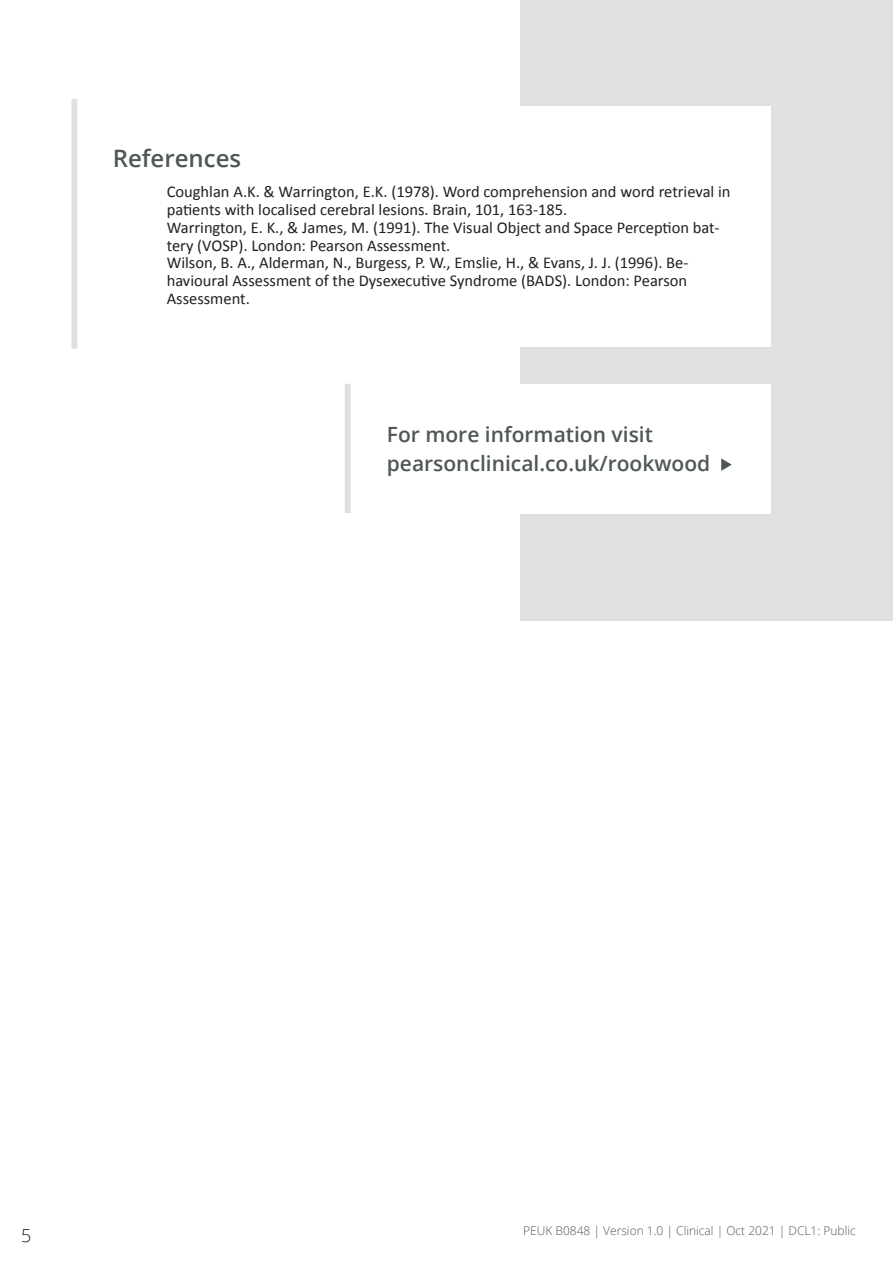
<style>
.page{position:relative;width:893px;height:1263px;background:#fff}
.page>*{position:absolute;margin:0;border:0;box-sizing:border-box;transform-origin:0 0}
.t1{font:600 24px "Open Sans";color:#505759}
.Callout{font:600 21px/28.5px "Open Sans";color:#505759}
.t2{font:300 18px "Open Sans";color:#231f20}
.List_Paragraph{font:16.5px/17.9px "Calibri";color:#231f20}
.Copyright{font:300 12px "Open Sans";color:#505759}
</style>
<div class="page">
<div style="left:521px;top:0;width:372px;height:621px;background:#dfe1e1"></div>
<div style="left:74px;top:106px;width:696px;height:240px;background:#fff"></div>
<div style="left:71px;top:99px;width:6px;height:250px;background:#dfe1e1"></div>
<div style="left:349px;top:384px;width:421px;height:129px;background:#fff"></div>
<svg style="left:721px;top:458px;width:11px;height:13px"></svg>
<div style="left:345px;top:384px;width:6px;height:129px;background:#dfe1e1"></div>
<h2 class="t1" style="left:113px;top:141px;width:130px">References</h2>
<p class="List_Paragraph" style="left:167px;top:182px;width:565px">Coughlan A.K. &amp; Warrington, E.K. (1978). Word comprehension and word retrieval in patients with localised cerebral lesions. Brain, 101, 163-185.</p>
<p class="List_Paragraph" style="left:167px;top:218px;width:554px">Warrington, E. K., &amp; James, M. (1991). The Visual Object and Space Perception bat&shy;tery (VOSP). London: Pearson Assessment.</p>
<p class="List_Paragraph" style="left:167px;top:253px;width:523px;text-align:justify">Wilson, B. A., Alderman, N., Burgess, P. W., Emslie, H., &amp; Evans, J. J. (1996). Be&shy;havioural Assessment of the Dysexecutive Syndrome (BADS). London: Pearson Assessment.</p>
<p class="Callout" style="left:387px;top:420px;width:325px">For more information visit pearsonclinical.co.uk/rookwood</p>
<p class="t2" style="left:21px;top:1223px;width:12px">5</p>
<p class="Copyright" style="left:523px;top:1222px;width:334px">PEUK B0848 | Version 1.0 | Clinical | Oct 2021 | DCL1: Public</p>
</div>
